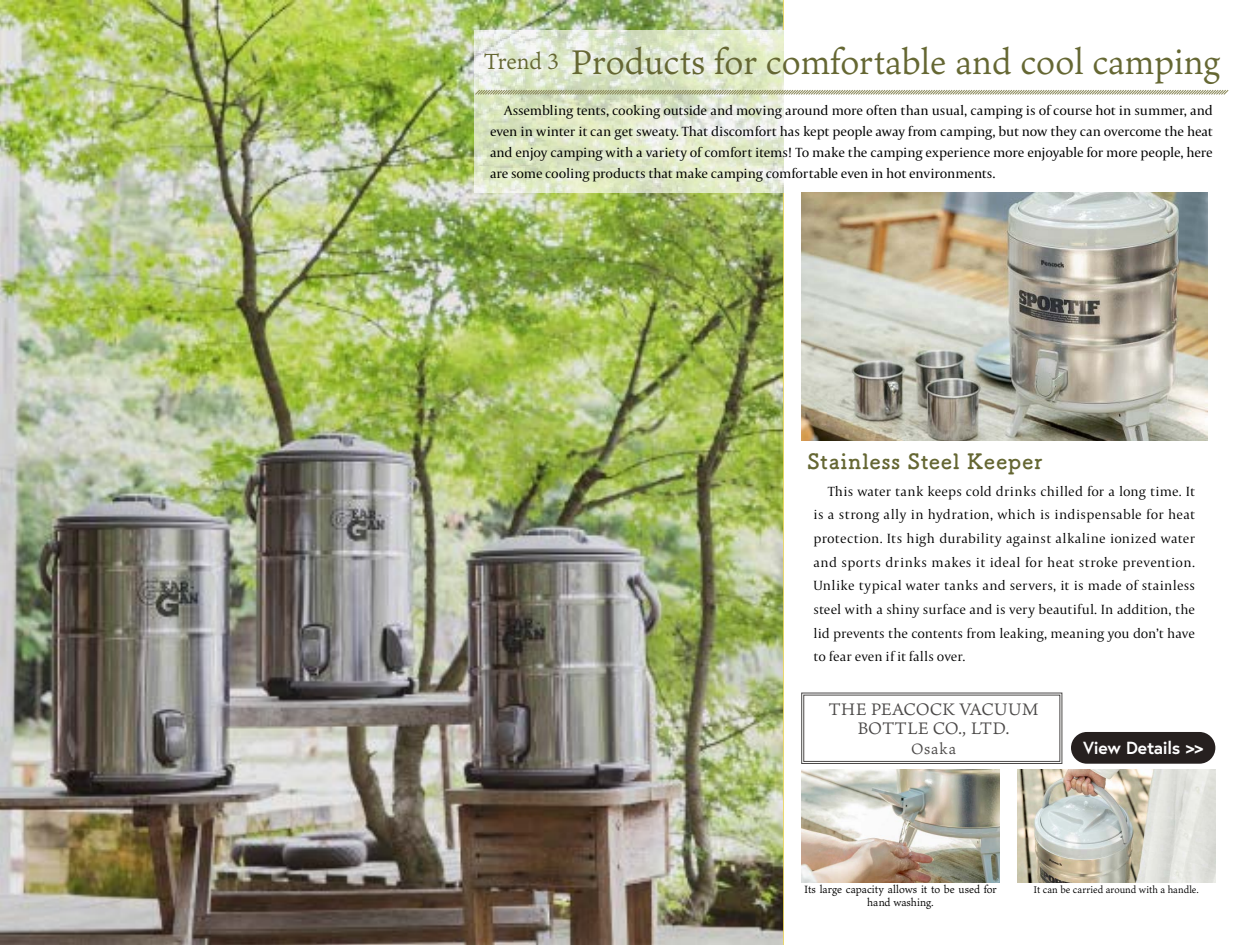
<style>
.page{position:relative;width:1260px;height:945px;background:#fff}
.page>*{position:absolute;margin:0;border:0;box-sizing:border-box;transform-origin:0 0}
.t1{font:34.12px "Ten Mincho Text";color:#656733}
.t2{font:21.88px "Ten Mincho Text";letter-spacing:-.01em;color:#656733}
.t3{font:21px "Tsuku B Rd Gothic Std B";letter-spacing:.035em;color:#656733}
.t4{font:700 17.5px "Europa";letter-spacing:-.02em;color:#fff}
.t5{font:16.62px/18.8px "Ten Mincho Text";color:#4b4948;text-align:center}
.t6{font:14.88px "Ten Mincho Text";letter-spacing:.055em;color:#4b4948}
.t7{font:300 14px/23.6px "Capitolium 2";color:#000;text-align:justify}
.t8{font:14px/21px "Capitolium 2";letter-spacing:-.015em;color:#000;text-align:justify}
.t9{font:10.5px/13.1px "Ten Mincho Text";color:#000;text-align:center}
.t10{font:9.62px "Ten Mincho Text";letter-spacing:.005em;color:#000}
</style>
<div class="page">
<img style="left:0;top:0;width:783px;height:945px">
<img style="left:474px;top:31px;width:309px;height:162px">
<img style="left:802px;top:770px;width:198px;height:112px">
<img style="left:802px;top:193px;width:405px;height:248px">
<img style="left:1017px;top:770px;width:198px;height:112px">
<div style="left:1071px;top:732px;width:144px;height:32px;background:#26201f;border-radius:16px"></div>
<svg style="left:801px;top:693px;width:261px;height:71px"></svg>
<div style="left:804px;top:695px;width:256px;height:67px;border:1px solid #4b4948"></div>
<svg style="left:474px;top:89px;width:755px;height:7px"></svg>
<h2 class="t2" style="left:484px;top:49px;width:77px">Trend 3</h2>
<h1 class="t1" style="left:571px;top:42px;width:651px">Products for comfortable and cool camping</h1>
<p class="t8" style="left:490px;top:99px;width:724px;text-indent:14px">Assembling tents, cooking outside and moving around more often than usual, camping is of course hot in summer, and even in winter it can get sweaty. That discomfort has kept people away from camping, but now they can overcome the heat and enjoy camping with a variety of comfort items! To make the camping experience more enjoyable for more people, here are some cooling products that make camping comfortable even in hot environments.</p>
<h3 class="t3" style="left:808px;top:445px;width:237px">Stainless Steel Keeper</h3>
<p class="t7" style="left:814px;top:479px;width:383px;text-indent:14px">This water tank keeps cold drinks chilled for a long time It. is a strong ally in hydration, which is indispensable for heat protection. Its high durability against alkaline ionized water and sports drinks makes it ideal for heat stroke prevention.<br>Unlike typical water tanks and servers it, is made of stainless steel with a shiny surface and is very beautiful In. addition, the lid prevents the contents from leaking, meaning you don t’ have to fear even if it falls over.</p>
<p class="t5" style="left:828px;top:700px;width:212px">THE PEACOCK VACUUM<br>BOTTLE CO., LTD.</p>
<p class="t6" style="left:911px;top:740px;width:46px">Osaka</p>
<p class="t4" style="left:1083px;top:736px;width:122px">View Details &lt;&lt;</p>
<p class="t9" style="left:804px;top:883px;width:194px">Its large capacity allows it to be used for hand washing.</p>
<p class="t10" style="left:1034px;top:884px;width:167px">It can be carried around with a handle.</p>
</div>
